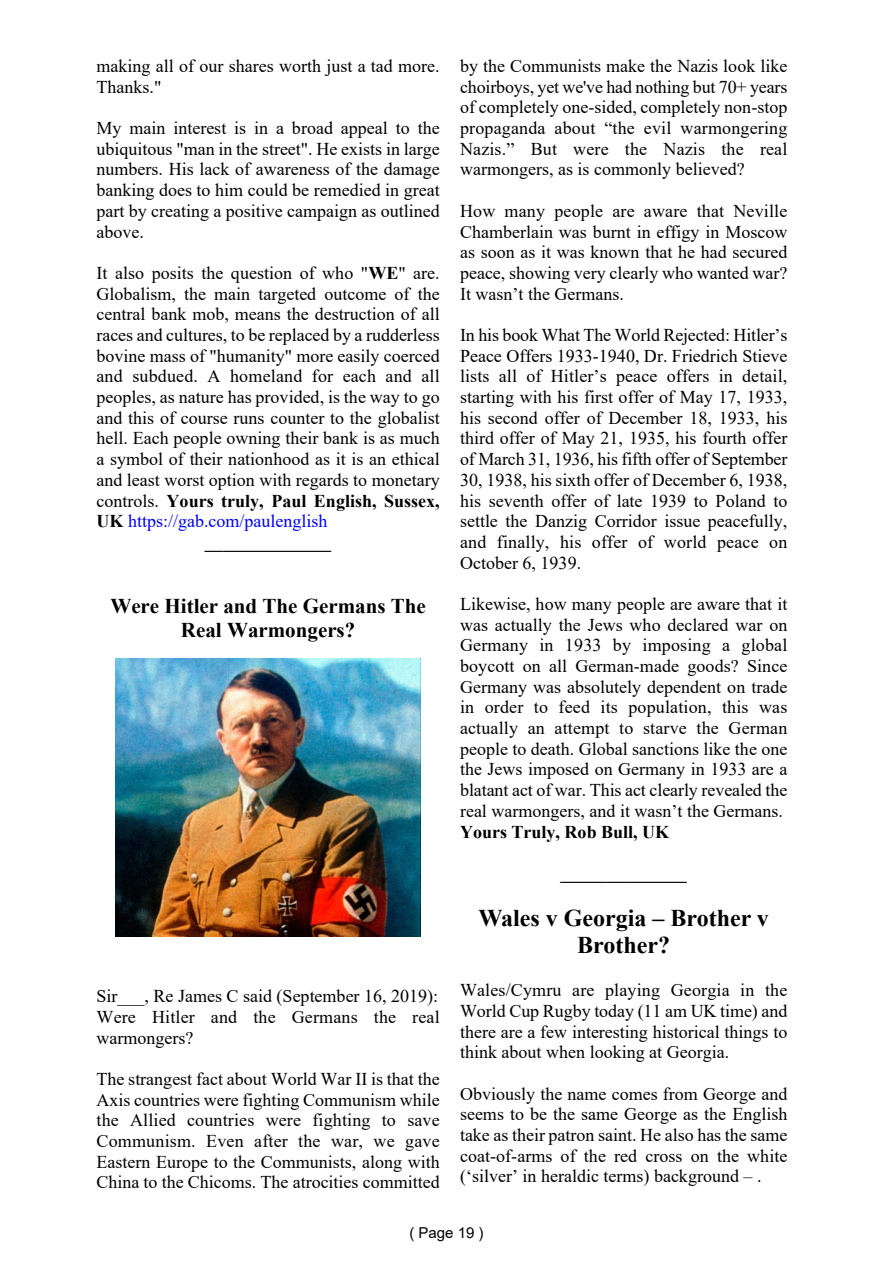
<style>
.page{position:relative;width:893px;height:1263px;background:#fff}
.page>*{position:absolute;margin:0;border:0;box-sizing:border-box;transform-origin:0 0}
.t1{font:700 24px/27.6px "Times New Roman";color:#000;text-align:center}
.t2{font:700 21px/24.2px "Times New Roman";color:#000;text-align:center}
.t3{font:18px/20.7px "Times New Roman";color:#000;text-align:justify}
.t4{font:700 18px "Times New Roman";color:#000}
.t5{font:18px "Times New Roman";color:#00f}
.t6{font:15px "Arial";color:#000}
.s1{font-weight:700}
.s2{font-weight:400}
.s3{font-weight:700;color:#000}
</style>
<div class="page">
<img style="left:115px;top:658px;width:306px;height:279px">
<p class="t3" style="left:97px;top:57px;width:345px">making all of our shares worth just a tad more.<br>Thanks."</p>
<p class="t3" style="left:97px;top:119px;width:345px">My main interest is in a broad appeal to the ubiquitous "man in the street". He exists in large numbers. His lack of awareness of the damage banking does to him could be remedied in great part by creating a positive campaign as outlined above.</p>
<p class="t3" style="left:97px;top:264px;width:345px">It also posits the question of who "<span class="s1">WE</span>" are.</p>
<p class="t3" style="left:97px;top:285px;width:345px">Globalism, the main targeted outcome of the</p>
<p class="t3" style="left:97px;top:306px;width:345px">central bank mob, means the destruction of all</p>
<p class="t3" style="left:97px;top:326px;width:345px">races and cultures, to be replaced by a rudderless</p>
<p class="t3" style="left:97px;top:347px;width:345px">bovine mass of "humanity" more easily coerced</p>
<p class="t3" style="left:97px;top:368px;width:345px">and subdued. A homeland for each and all</p>
<p class="t3" style="left:97px;top:388px;width:345px">peoples, as nature has provided, is the way to go</p>
<p class="t3" style="left:97px;top:409px;width:345px">and this of course runs counter to the globalist</p>
<p class="t3" style="left:97px;top:430px;width:345px">hell. Each people owning their bank is as much</p>
<p class="t3" style="left:97px;top:450px;width:345px">a symbol of their nationhood as it is an ethical</p>
<p class="t3" style="left:97px;top:471px;width:345px">and least worst option with regards to monetary</p>
<p class="t4" style="left:97px;top:494px;width:345px"><span class="s2">controls.</span> Yours truly, Paul English, Sussex,</p>
<p class="t5" style="left:97px;top:515px;width:233px"><span class="s3">UK</span> https://gab.com/paulenglish</p>
<p class="t4" style="left:205px;top:536px;width:128px">______________</p>
<p class="t2" style="left:110px;top:596px;width:317px">Were Hitler and The Germans The<br>Real Warmongers?</p>
<p class="t3" style="left:97px;top:987px;width:345px">Sir___, Re James C said (September 16, 2019):<br>Were Hitler and the Germans the real warmongers?</p>
<p class="t3" style="left:97px;top:1070px;width:345px">The strangest fact about World War II is that the Axis countries were fighting Communism while the Allied countries were fighting to save Communism. Even after the war, we gave Eastern Europe to the Communists, along with China to the Chicoms. The atrocities committed</p>
<p class="t3" style="left:460px;top:57px;width:329px">by the Communists make the Nazis look like choirboys, yet we've had nothing but 70+ years of completely one-sided, completely non-stop propaganda about “the evil warmongering Nazis.” But were the Nazis the real warmongers, as is commonly believed?</p>
<p class="t3" style="left:460px;top:202px;width:329px">How many people are aware that Neville Chamberlain was burnt in effigy in Moscow as soon as it was known that he had secured peace, showing very clearly who wanted war?<br>It wasn’t the Germans.</p>
<p class="t3" style="left:460px;top:326px;width:329px">In his book What The World Rejected: Hitler’s Peace Offers 1933-1940, Dr. Friedrich Stieve lists all of Hitler’s peace offers in detail, starting with his first offer of May 17, 1933, his second offer of December 18, 1933, his third offer of May 21, 1935, his fourth offer of March 31, 1936, his fifth offer of September 30, 1938, his sixth offer of December 6, 1938, his seventh offer of late 1939 to Poland to settle the Danzig Corridor issue peacefully, and finally, his offer of world peace on October 6, 1939.</p>
<p class="t3" style="left:460px;top:595px;width:329px">Likewise, how many people are aware that it was actually the Jews who declared war on Germany in 1933 by imposing a global boycott on all German-made goods? Since Germany was absolutely dependent on trade in order to feed its population, this was actually an attempt to starve the German people to death. Global sanctions like the one the Jews imposed on Germany in 1933 are a blatant act of war. This act clearly revealed the real warmongers, and it wasn’t the Germans.</p>
<p class="t4" style="left:460px;top:825px;width:211px">Yours Truly, Rob Bull, UK</p>
<p class="t4" style="left:560px;top:867px;width:128px">______________</p>
<h1 class="t1" style="left:478px;top:906px;width:292px">Wales v Georgia – Brother v<br>Brother?</h1>
<p class="t3" style="left:460px;top:981px;width:329px">Wales/Cymru are playing Georgia in the World Cup Rugby today (11 am UK time) and there are a few interesting historical things to think about when looking at Georgia.</p>
<p class="t3" style="left:460px;top:1085px;width:329px">Obviously the name comes from George and seems to be the same George as the English take as their patron saint. He also has the same coat-of-arms of the red cross on the white (‘silver’ in heraldic terms) background – .</p>
<p class="t6" style="left:409px;top:1227px;width:76px">( Page 19 )</p>
</div>
